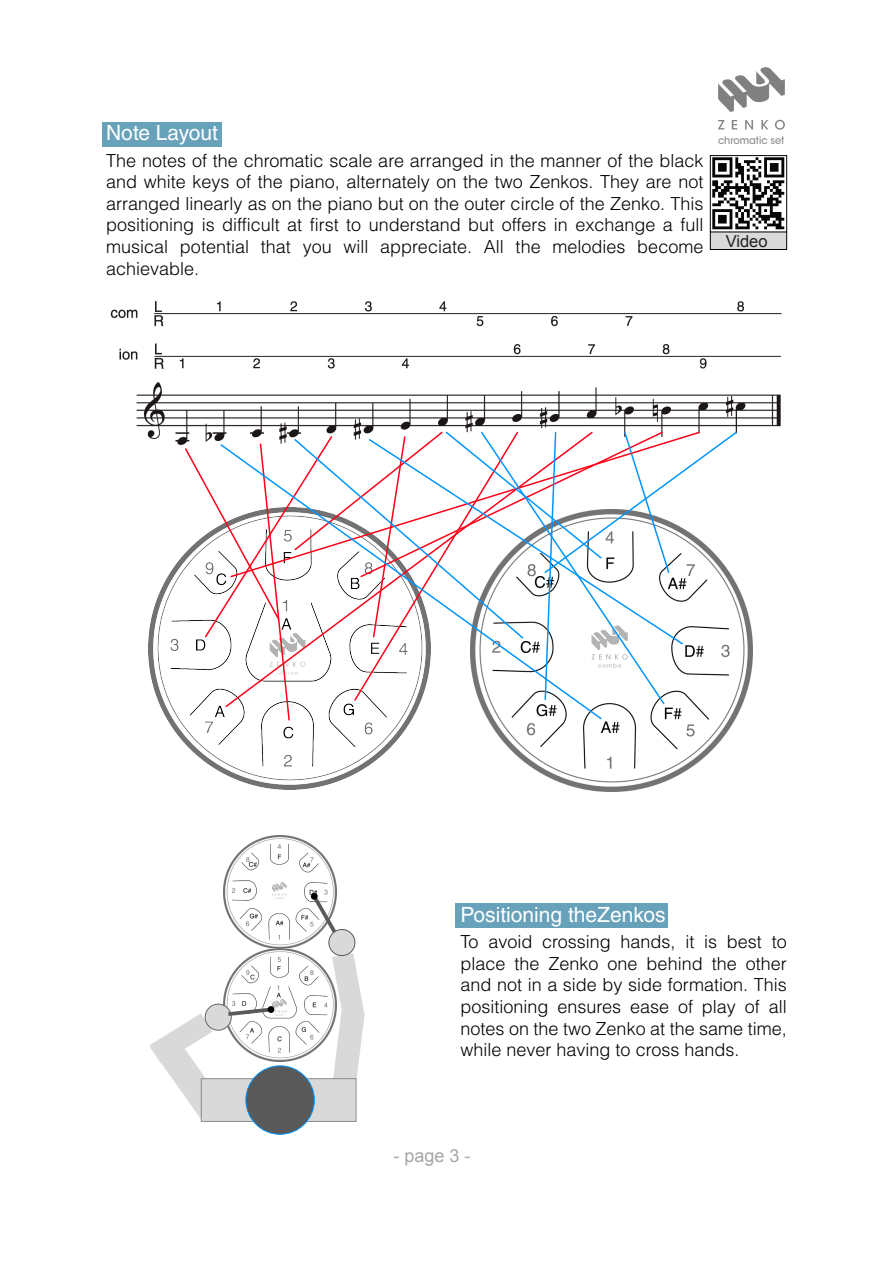
<style>
.page{position:relative;width:893px;height:1263px;background:#fff}
.page>*{position:absolute;margin:0;border:0;box-sizing:border-box;transform-origin:0 0}
.t1{font:21px "Helvetica LT Std";color:#fff}
.t2{font:300 18px/21.6px "Helvetica LT Std";color:#000;text-align:justify}
.t3{font:18px "Arial";color:rgb(35 31 32/.4)}
.t4{font:16.5px "Arial";color:#231f20}
.t5{font:500 10.5px "ITC Avant Garde Std";color:#8f8f8f;scale:.93 1}
</style>
<div class="page">
<div style="left:710px;top:231px;width:77px;height:19px;background:#d9d9d9;border:1px solid #000"></div>
<img style="left:712px;top:157px;width:73px;height:73px">
<div style="left:710px;top:155px;width:77px;height:77px;border:1px solid #000"></div>
<div style="left:102px;top:122px;width:120px;height:25px;background:#67a1ba"></div>
<div style="left:455px;top:903px;width:213px;height:25px;background:#67a1ba"></div>
<img style="left:489px;top:587px;width:263px;height:204px">
<img style="left:148px;top:554px;width:263px;height:235px">
<img style="left:110px;top:301px;width:672px;height:144px">
<svg style="left:184px;top:430px;width:554px;height:291px"></svg>
<img style="left:223px;top:836px;width:113px;height:225px">
<svg style="left:205px;top:1004px;width:27px;height:26px"></svg>
<div style="left:201px;top:1078px;width:155px;height:44px;background:#d9d9d9;border:1px solid #8c8c8c"></div>
<div style="left:245px;top:1065px;width:70px;height:70px;background:#595959;border:1px solid #0195ff;border-radius:50%"></div>
<svg style="left:149px;top:1006px;width:123px;height:115px"></svg>
<svg style="left:268px;top:1006px;width:6px;height:7px"></svg>
<svg style="left:311px;top:894px;width:54px;height:208px"></svg>
<img style="left:718px;top:67px;width:66px;height:63px">
<p class="t1" style="left:106px;top:125px;width:113px">Note Layout</p>
<p class="t2" style="left:106px;top:152px;width:599px">The notes of the chromatic scale are arranged in the manner of the black and white keys of the piano, alternately on the two Zenkos. They are not arranged linearly as on the piano but on the outer circle of the Zenko. This positioning is difficult at first to understand but offers in exchange a full musical potential that you will appreciate. All the melodies become achievable.</p>
<p class="t5" style="left:718px;top:137px;width:73px">chromatic set</p>
<p class="t4" style="left:726px;top:235px;width:43px">Video</p>
<p class="t1" style="left:461px;top:907px;width:207px">Positioning theZenkos</p>
<p class="t2" style="left:461px;top:933px;width:328px">To avoid crossing hands, it is best to place the Zenko one behind the other and not in a side by side formation. This positioning ensures ease of play of all notes on the two Zenko at the same time, while never having to cross hands.</p>
<p class="t3" style="left:394px;top:1149px;width:79px">- page 3 -</p>
</div>
